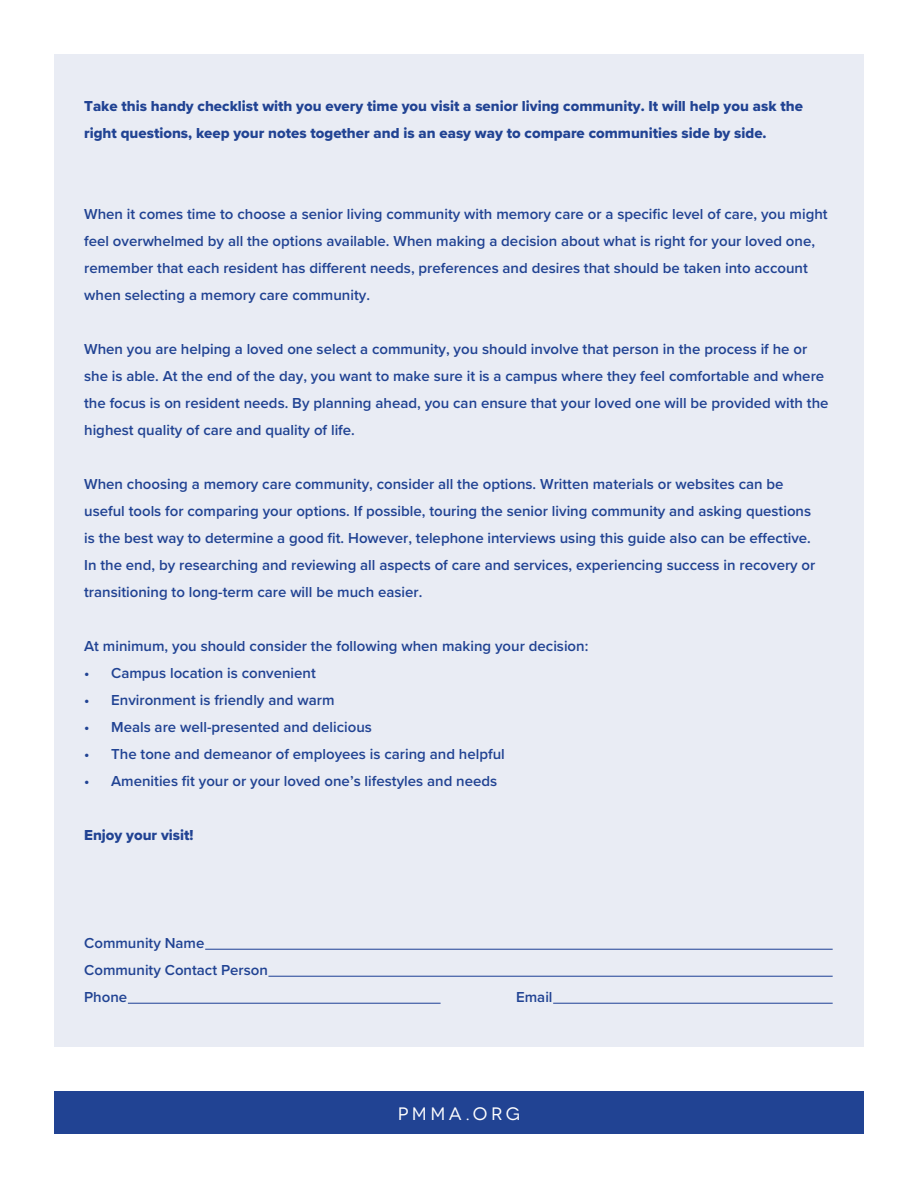
<style>
.page{position:relative;width:918px;height:1188px;background:#fff}
.page>*{position:absolute;margin:0;border:0;box-sizing:border-box;transform-origin:0 0}
.t1{font:18px "Novecentowide";letter-spacing:.19em;color:#fff}
.t2{font:600 15px/27px "Proxima Nova";color:#214393}
.t3{font:15px/27px "Proxima Nova Extrabld";color:#214393}
</style>
<div class="page">
<div style="left:54px;top:54px;width:810px;height:992px;background:#e9ecf4"></div>
<div style="left:54px;top:1091px;width:810px;height:43px;background:#214393"></div>
<hr style="left:268px;top:976px;width:565px;height:1px;background:#1b3f94">
<hr style="left:205px;top:949px;width:628px;height:1px;background:#1b3f94">
<hr style="left:553px;top:1003px;width:280px;height:1px;background:#1b3f94">
<hr style="left:128px;top:1003px;width:313px;height:1px;background:#1b3f94">
<p class="t3" style="left:84px;top:92px;width:720px">Take this handy checklist with you every time you visit a senior living community. It will help you ask the right questions, keep your notes together and is an easy way to compare communities side by side.</p>
<p class="t2" style="left:84px;top:200px;width:745px">When it comes time to choose a senior living community with memory care or a specific level of care, you might feel overwhelmed by all the options available. When making a decision about what is right for your loved one, remember that each resident has different needs, preferences and desires that should be taken into account when selecting a memory care community.</p>
<p class="t2" style="left:84px;top:335px;width:746px">When you are helping a loved one select a community, you should involve that person in the process if he or she is able. At the end of the day, you want to make sure it is a campus where they feel comfortable and where the focus is on resident needs. By planning ahead, you can ensure that your loved one will be provided with the highest quality of care and quality of life.</p>
<p class="t2" style="left:84px;top:470px;width:733px">When choosing a memory care community, consider all the options. Written materials or websites can be useful tools for comparing your options. If possible, touring the senior living community and asking questions is the best way to determine a good fit. However, telephone interviews using this guide also can be effective.<br>In the end, by researching and reviewing all aspects of care and services, experiencing success in recovery or transitioning to long-term care will be much easier.</p>
<p class="t2" style="left:84px;top:632px;width:506px">At minimum, you should consider the following when making your decision:</p>
<p class="t2" style="left:84px;top:659px;width:233px">• Campus location is convenient</p>
<p class="t2" style="left:84px;top:686px;width:252px">• Environment is friendly and warm</p>
<p class="t2" style="left:84px;top:713px;width:289px">• Meals are well-presented and delicious</p>
<p class="t2" style="left:84px;top:740px;width:422px">• The tone and demeanor of employees is caring and helpful</p>
<p class="t2" style="left:84px;top:767px;width:415px">• Amenities fit your or your loved one’s lifestyles and needs</p>
<p class="t3" style="left:84px;top:821px;width:111px">Enjoy your visit!</p>
<p class="t2" style="left:84px;top:929px;width:122px">Community Name</p>
<p class="t2" style="left:84px;top:956px;width:185px">Community Contact Person</p>
<p class="t2" style="left:84px;top:983px;width:45px">Phone</p>
<p class="t2" style="left:516px;top:983px;width:38px">Email</p>
<p class="t1" style="left:398px;top:1103px;width:124px">PMMA.org</p>
</div>
